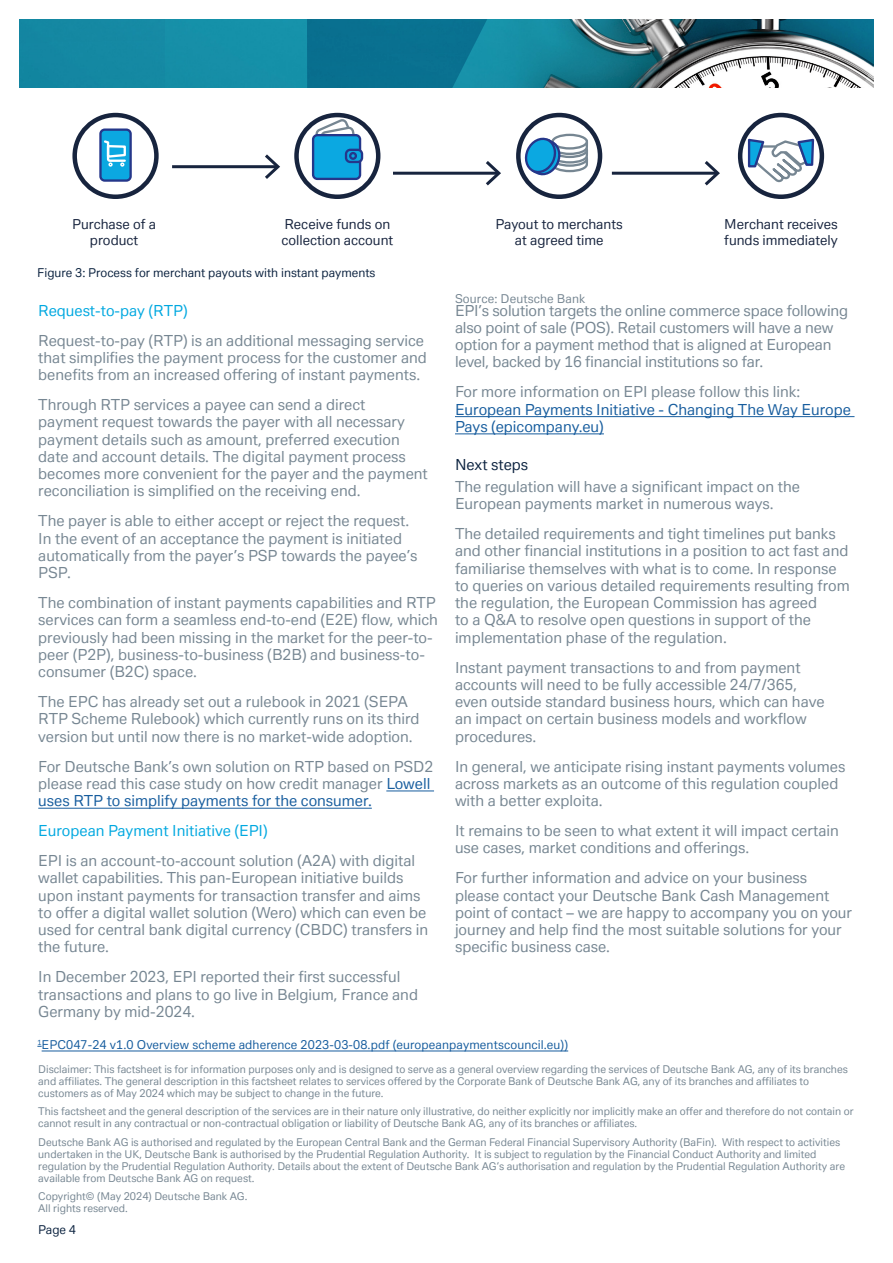
<style>
.page{position:relative;width:893px;height:1263px;background:#fff}
.page>*{position:absolute;margin:0;border:0;box-sizing:border-box;transform-origin:0 0}
.t1{font:15px/17.2px "Deutsche Bank Text";color:#768692}
.t2{font:15px/17.2px "Deutsche Bank Text";color:#175d9e}
.t3{font:15px "Deutsche Bank Text";color:#00a8e0}
.t4{font:15px "Deutsche Bank Text";color:#0c2340}
.t5{font:13.5px/16.2px "Deutsche Bank Text";color:#17243e;text-align:center}
.t6{font:12px "Deutsche Bank Text";letter-spacing:.01em;color:#175d9e}
.t7{font:12px "Deutsche Bank Text";color:#0c2340}
.t8{font:12px "Deutsche Bank Text";letter-spacing:.01em;color:#768692}
.t9{font:10.5px/12px "Deutsche Bank Text";color:#768692}
.s1{color:#175d9e}
</style>
<div class="page">
<hr style="left:42px;top:1051px;width:526px;height:1px;background:#175d9e">
<div style="left:165px;top:19px;width:53px;height:69px;background:#168fa7"></div>
<svg style="left:218px;top:19px;width:656px;height:69px;background:#3a8699"></svg>
<div style="left:19px;top:19px;width:146px;height:69px;background:#1488a2"></div>
<hr style="left:386px;top:790px;width:48px;height:1px;background:#175d9e">
<hr style="left:38px;top:808px;width:334px;height:1px;background:#175d9e">
<hr style="left:455px;top:416px;width:399px;height:1px;background:#175d9e">
<hr style="left:455px;top:433px;width:149px;height:1px;background:#175d9e">
<hr style="left:172px;top:165px;width:105px;height:3px;background:#17243e">
<svg style="left:265px;top:154px;width:15px;height:25px"></svg>
<hr style="left:393px;top:172px;width:105px;height:3px;background:#17243e">
<svg style="left:486px;top:161px;width:15px;height:24px"></svg>
<hr style="left:612px;top:172px;width:105px;height:3px;background:#17243e">
<svg style="left:705px;top:161px;width:15px;height:24px"></svg>
<div style="left:72px;top:113px;width:87px;height:86px;border:4px solid #17243e;border-radius:50%"></div>
<div style="left:294px;top:113px;width:86px;height:86px;border:4px solid #17243e;border-radius:50%"></div>
<div style="left:516px;top:113px;width:86px;height:86px;border:4px solid #17243e;border-radius:50%"></div>
<div style="left:738px;top:113px;width:86px;height:86px;border:4px solid #17243e;border-radius:50%"></div>
<div style="left:551px;top:134px;width:37px;height:16px;border:2px solid #768692;border-radius:50%"></div>
<svg style="left:523px;top:135px;width:65px;height:41px"></svg>
<div style="left:100px;top:130px;width:31px;height:51px;background:#0ba8e1;border-radius:4px"></div>
<div style="left:99px;top:128px;width:33px;height:54px;border:2px solid #25378a;border-radius:4px"></div>
<div style="left:313px;top:135px;width:47px;height:44px;background:#0ba8e1;border-radius:4px"></div>
<div style="left:312px;top:134px;width:49px;height:46px;border:2px solid #25378a;border-radius:4px"></div>
<div style="left:345px;top:149px;width:18px;height:14px;border:2px solid #25378a;border-radius:4px"></div>
<svg style="left:313px;top:117px;width:47px;height:48px"></svg>
<div style="left:349px;top:152px;width:8px;height:8px;border:2px solid #25378a;border-radius:50%"></div>
<svg style="left:746px;top:137px;width:70px;height:49px"></svg>
<svg style="left:104px;top:140px;width:22px;height:27px"></svg>
<p class="t5" style="left:72px;top:216px;width:85px">Purchase of a product</p>
<p class="t5" style="left:281px;top:216px;width:113px;text-align:left">Receive funds on collection account</p>
<p class="t5" style="left:496px;top:216px;width:129px">Payout to merchants at agreed time</p>
<p class="t5" style="left:724px;top:216px;width:115px;text-align:left">Merchant receives funds immediately</p>
<p class="t7" style="left:37px;top:265px;width:340px">Figure 3: Process for merchant payouts with instant payments</p>
<p class="t8" style="left:455px;top:291px;width:132px">Source: Deutsche Bank</p>
<p class="t3" style="left:38px;top:301px;width:151px">Request-to-pay (RTP)</p>
<p class="t1" style="left:38px;top:331px;width:390px">Request-to-pay (RTP) is an additional messaging service that simplifies the payment process for the customer and benefits from an increased offering of instant payments.</p>
<p class="t1" style="left:38px;top:396px;width:391px">Through RTP services a payee can send a direct payment request towards the payer with all necessary payment details such as amount, preferred execution date and account details. The digital payment process becomes more convenient for the payer and the payment reconciliation is simplified on the receiving end.</p>
<p class="t1" style="left:38px;top:512px;width:381px">The payer is able to either accept or reject the request.<br>In the event of an acceptance the payment is initiated automatically from the payer’s PSP towards the payee’s PSP.</p>
<p class="t1" style="left:38px;top:594px;width:401px">The combination of instant payments capabilities and RTP services can form a seamless end-to-end (E2E) flow, which previously had been missing in the market for the peer-to&shy;peer (P2P), business-to-business (B2B) and business-to&shy;consumer (B2C) space.</p>
<p class="t1" style="left:38px;top:693px;width:383px">The EPC has already set out a rulebook in 2021 (SEPA<br>RTP Scheme Rulebook) which currently runs on its third version but until now there is no market-wide adoption.</p>
<p class="t1" style="left:38px;top:757px;width:397px">For Deutsche Bank’s own solution on RTP based on PSD2 please read this case study on how credit manager <span class="s1">Lowell uses RTP to simplify payments for the consumer.</span></p>
<p class="t3" style="left:38px;top:821px;width:231px">European Payment Initiative (EPI)</p>
<p class="t1" style="left:38px;top:852px;width:391px">EPI is an account-to-account solution (A2A) with digital wallet capabilities. This pan-European initiative builds upon instant payments for transaction transfer and aims to offer a digital wallet solution (Wero) which can even be used for central bank digital currency (CBDC) transfers in the future.</p>
<p class="t1" style="left:38px;top:968px;width:381px">In December 2023, EPI reported their first successful transactions and plans to go live in Belgium, France and<br>Germany by mid-2024.</p>
<p class="t1" style="left:455px;top:301px;width:395px">EPI’s solution targets the online commerce space following also point of sale (POS). Retail customers will have a new option for a payment method that is aligned at European level, backed by 16 financial institutions so far.</p>
<p class="t1" style="left:455px;top:383px;width:347px">For more information on EPI please follow this link:</p>
<p class="t2" style="left:455px;top:400px;width:397px">European Payments Initiative - Changing The Way Europe<br>Pays (epicompany.eu)</p>
<p class="t4" style="left:455px;top:455px;width:75px">Next steps</p>
<p class="t1" style="left:455px;top:477px;width:347px">The regulation will have a significant impact on the<br>European payments market in numerous ways.</p>
<p class="t1" style="left:455px;top:525px;width:396px">The detailed requirements and tight timelines put banks and other financial institutions in a position to act fast and familiarise themselves with what is to come. In response to queries on various detailed requirements resulting from the regulation, the European Commission has agreed<br>to a Q&amp;A to resolve open questions in support of the implementation phase of the regulation.</p>
<p class="t1" style="left:455px;top:658px;width:371px">Instant payment transactions to and from payment accounts will need to be fully accessible 24/7/365, even outside standard business hours, which can have an impact on certain business models and workflow procedures.</p>
<p class="t1" style="left:455px;top:757px;width:392px">In general, we anticipate rising instant payments volumes across markets as an outcome of this regulation coupled with a better exploita.</p>
<p class="t1" style="left:455px;top:822px;width:385px">It remains to be seen to what extent it will impact certain use cases, market conditions and offerings.</p>
<p class="t1" style="left:455px;top:869px;width:399px">For further information and advice on your business please contact your Deutsche Bank Cash Management point of contact – we are happy to accompany you on your journey and help find the most suitable solutions for your specific business case.</p>
<p class="t6" style="left:37px;top:1037px;width:532px"><sup>1</sup>EPC047-24 v1.0 Overview scheme adherence 2023-03-08.pdf (europeanpaymentscouncil.eu))</p>
<p class="t9" style="left:38px;top:1063px;width:811px">Disclaimer: This factsheet is for information purposes only and is designed to serve as a general overview regarding the services of Deutsche Bank AG, any of its branches and affiliates. The general description in this factsheet relates to services offered by the Corporate Bank of Deutsche Bank AG, any of its branches and affiliates to customers as of May 2024 which may be subject to change in the future.</p>
<p class="t9" style="left:38px;top:1105px;width:817px">This factsheet and the general description of the services are in their nature only illustrative, do neither explicitly nor implicitly make an offer and therefore do not contain or cannot result in any contractual or non-contractual obligation or liability of Deutsche Bank AG, any of its branches or affiliates.</p>
<p class="t9" style="left:38px;top:1135px;width:808px">Deutsche Bank AG is authorised and regulated by the European Central Bank and the German Federal Financial Supervisory Authority (BaFin). With respect to activities undertaken in the UK, Deutsche Bank is authorised by the Prudential Regulation Authority. It is subject to regulation by the Financial Conduct Authority and limited regulation by the Prudential Regulation Authority. Details about the extent of Deutsche Bank AG’s authorisation and regulation by the Prudential Regulation Authority are available from Deutsche Bank AG on request.</p>
<p class="t9" style="left:38px;top:1190px;width:211px">Copyright© (May 2024) Deutsche Bank AG.<br>All rights reserved.</p>
<p class="t7" style="left:38px;top:1222px;width:39px">Page 4</p>
</div>
